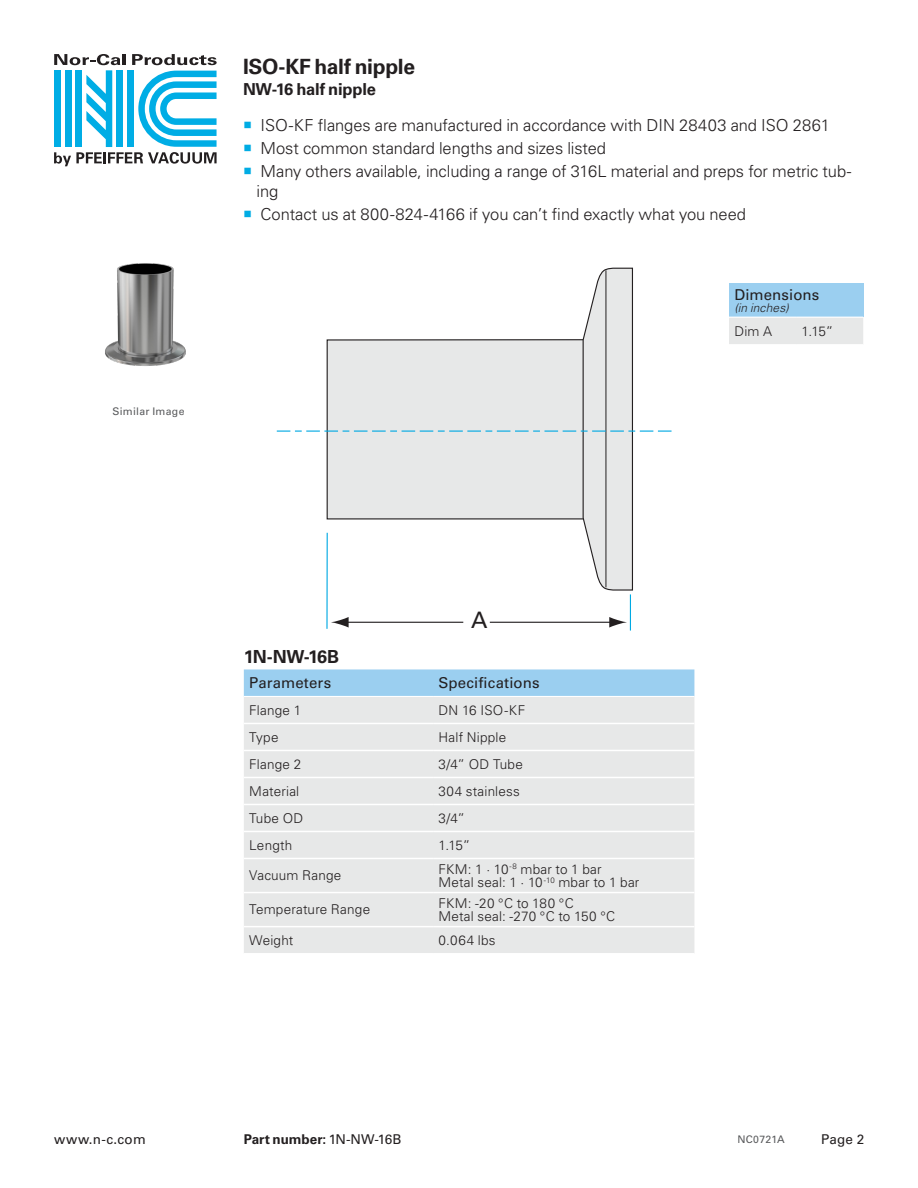
<style>
.page{position:relative;width:918px;height:1188px;background:#fff}
.page>*{position:absolute;margin:0;border:0;box-sizing:border-box;transform-origin:0 0}
.t1{font:22.65px "Univers LT Std";color:#231f20}
.Column_E__Product_Na{font:700 21px "Univers LT Std";letter-spacing:-.015em;color:#231f20}
.Part_number_-_Black{font:700 18px "Univers LT Std";letter-spacing:-.035em;color:#231f20}
.t2{font:300 16.5px/19.8px "Univers LT Std";letter-spacing:-.005em;color:#231f20}
.Column_E__Product_Na-2{font:700 16.5px "Univers LT Std";letter-spacing:-.01em;color:#231f20}
.Table_Header{font:15px "Univers LT Std";letter-spacing:.01em;color:#231f20}
.Table_Text_Black{font:300 13.5px/13.5px "Univers LT Std";letter-spacing:.015em;color:#231f20}
.Part_number_-_Black-2{font:700 13.5px "Univers LT Std";letter-spacing:-.005em;color:#231f20}
.t3{font:13.5px "Univers LT Std";letter-spacing:.01em;color:#231f20}
.Table_Header-2{font:italic 300 12px "Univers LT Std";letter-spacing:.01em;color:#231f20}
.Column_LK_-_Revision{font:10.5px "Univers LT Std";letter-spacing:.025em;color:#58595b}
.s1{font-weight:400}
</style>
<div class="page">
<svg style="left:54px;top:54px;width:163px;height:112px"></svg>
<img style="left:105px;top:263px;width:81px;height:103px">
<div style="left:729px;top:284px;width:134px;height:33px;background:#9bcff0"></div>
<div style="left:729px;top:318px;width:134px;height:26px;background:#e7e8e8"></div>
<hr style="left:630px;top:594px;width:1px;height:37px;background:#00a9e3">
<hr style="left:326px;top:533px;width:2px;height:96px;background:#00a9e3">
<hr style="left:345px;top:622px;width:118px;height:1px;background:#231f20">
<svg style="left:331px;top:617px;width:18px;height:11px"></svg>
<hr style="left:490px;top:622px;width:123px;height:1px;background:#231f20">
<svg style="left:609px;top:617px;width:18px;height:11px"></svg>
<svg style="left:277px;top:268px;width:395px;height:324px"></svg>
<div style="left:244px;top:669px;width:450px;height:27px;background:#9bcff0"></div>
<div style="left:244px;top:697px;width:450px;height:256px;background:#e7e8e8"></div>
<hr style="left:244px;top:723px;width:189px;height:1px;background:#fff">
<hr style="left:433px;top:723px;width:261px;height:1px;background:#fff">
<hr style="left:244px;top:750px;width:189px;height:1px;background:#fff">
<hr style="left:433px;top:750px;width:261px;height:1px;background:#fff">
<hr style="left:244px;top:777px;width:189px;height:1px;background:#fff">
<hr style="left:433px;top:777px;width:261px;height:1px;background:#fff">
<hr style="left:244px;top:804px;width:189px;height:1px;background:#fff">
<hr style="left:433px;top:804px;width:261px;height:1px;background:#fff">
<hr style="left:244px;top:831px;width:189px;height:1px;background:#fff">
<hr style="left:433px;top:831px;width:261px;height:1px;background:#fff">
<hr style="left:244px;top:858px;width:189px;height:1px;background:#fff">
<hr style="left:433px;top:858px;width:261px;height:1px;background:#fff">
<hr style="left:244px;top:892px;width:189px;height:1px;background:#fff">
<hr style="left:433px;top:892px;width:261px;height:1px;background:#fff">
<hr style="left:244px;top:926px;width:189px;height:1px;background:#fff">
<hr style="left:433px;top:926px;width:261px;height:1px;background:#fff">
<p class="Column_E__Product_Na" style="left:243px;top:54px;width:174px">ISO-KF half nipple</p>
<p class="Column_E__Product_Na-2" style="left:243px;top:79px;width:134px">NW-16 half nipple</p>
<p class="t2" style="left:260px;top:115px;width:571px">ISO-KF flanges are manufactured in accordance with DIN 28403 and ISO 2861</p>
<p class="t2" style="left:260px;top:138px;width:347px">Most common standard lengths and sizes listed</p>
<p class="t2" style="left:257px;top:161px;width:597px">Many others available, including a range of 316L material and preps for metric tub&shy;ing</p>
<p class="t2" style="left:260px;top:204px;width:487px">Contact us at 800-824-4166 if you can’t find exactly what you need</p>
<p class="Column_LK_-_Revision" style="left:112px;top:405px;width:74px">Similar Image</p>
<p class="t1" style="left:471px;top:606px;width:18px">A</p>
<p class="Part_number_-_Black" style="left:244px;top:646px;width:97px">1N-NW-16B</p>
<p class="Table_Header" style="left:249px;top:674px;width:83px">Parameters</p>
<p class="Table_Header" style="left:438px;top:674px;width:103px">Specifications</p>
<p class="Table_Text_Black" style="left:249px;top:703px;width:53px">Flange 1</p>
<p class="Table_Text_Black" style="left:438px;top:703px;width:88px">DN 16 ISO-KF</p>
<p class="Table_Text_Black" style="left:249px;top:730px;width:31px">Type</p>
<p class="Table_Text_Black" style="left:438px;top:730px;width:69px">Half Nipple</p>
<p class="Table_Text_Black" style="left:249px;top:757px;width:53px">Flange 2</p>
<p class="Table_Text_Black" style="left:438px;top:757px;width:86px">3/4” OD Tube</p>
<p class="Table_Text_Black" style="left:249px;top:784px;width:52px">Material</p>
<p class="Table_Text_Black" style="left:438px;top:784px;width:83px">304 stainless</p>
<p class="Table_Text_Black" style="left:249px;top:811px;width:56px">Tube OD</p>
<p class="Table_Text_Black" style="left:438px;top:811px;width:28px">3/4”</p>
<p class="Table_Text_Black" style="left:249px;top:838px;width:45px">Length</p>
<p class="Table_Text_Black" style="left:438px;top:838px;width:33px">1.15”</p>
<p class="Table_Text_Black" style="left:249px;top:869px;width:94px">Vacuum Range</p>
<p class="Table_Text_Black" style="left:438px;top:862px;width:202px">FKM: 1 · 10<sup>-8</sup> mbar to 1 bar<br>Metal seal: 1 · 10<sup>-10</sup> mbar to 1 bar</p>
<p class="Table_Text_Black" style="left:249px;top:903px;width:122px">Temperature Range</p>
<p class="Table_Text_Black" style="left:438px;top:896px;width:178px">FKM: -20 °C to 180 °C<br>Metal seal: -270 °C to 150 °C</p>
<p class="Table_Text_Black" style="left:249px;top:933px;width:46px">Weight</p>
<p class="Table_Text_Black" style="left:438px;top:933px;width:59px">0.064 lbs</p>
<p class="Table_Header" style="left:734px;top:285px;width:87px">Dimensions</p>
<p class="Table_Header-2" style="left:734px;top:300px;width:56px">(in inches)</p>
<p class="Table_Text_Black" style="left:734px;top:325px;width:39px">Dim A</p>
<p class="Table_Text_Black" style="left:802px;top:325px;width:33px">1.15”</p>
<p class="t3" style="left:54px;top:1131px;width:93px">www.n-c.com</p>
<p class="t3" style="left:821px;top:1131px;width:45px">Page 2</p>
<p class="Part_number_-_Black-2" style="left:244px;top:1131px;width:159px">Part number: <span class="s1">1N-NW-16B</span></p>
<p class="Column_LK_-_Revision" style="left:737px;top:1133px;width:49px">NC0721A</p>
</div>
